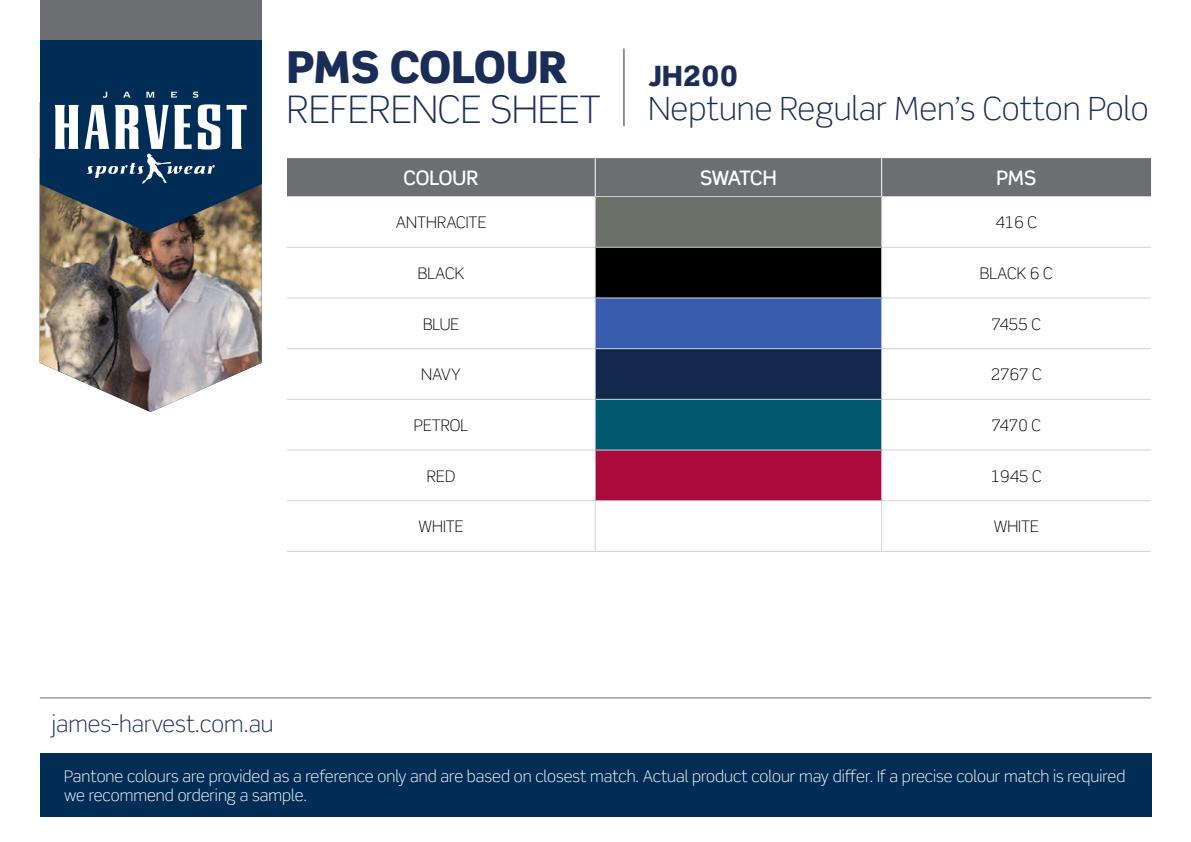
<style>
.page{position:relative;width:1191px;height:842px;background:#fff}
.page>*{position:absolute;margin:0;border:0;box-sizing:border-box;transform-origin:0 0}
.t1{font:900 44px "Scene Std";color:#1a2d57}
.t2{font:300 38px "Scene Std";color:#1a2d57}
.t3{font:300 32px "Scene Std";color:#1a2d57}
.t4{font:900 28px "Scene Std";color:#1a2d57}
.t5{font:300 22.6px "Scene Std";color:#1a2d57}
.t6{font:500 20px "Scene Std";letter-spacing:-.02em;color:#fff}
.t7{font:300 16px/19.2px "Scene Std";color:#fff}
.t8{font:300 16px "Scene Std";color:#000}
</style>
<div class="page">
<img style="left:40px;top:233px;width:221px;height:179px">
<div style="left:40px;top:0;width:221px;height:183px;background:#002d56"></div>
<svg style="left:40px;top:92px;width:221px;height:141px"></svg>
<div style="left:40px;top:0;width:221px;height:40px;background:#6d6e71"></div>
<hr style="left:623px;top:49px;width:1px;height:77px;background:#1a2d57">
<div style="left:287px;top:158px;width:864px;height:38px;background:#6d6e71"></div>
<div style="left:595px;top:197px;width:286px;height:50px;background:#6b7069"></div>
<div style="left:595px;top:247px;width:286px;height:51px;background:#000"></div>
<div style="left:595px;top:298px;width:286px;height:51px;background:#385cad"></div>
<div style="left:595px;top:349px;width:286px;height:50px;background:#12284c"></div>
<div style="left:595px;top:399px;width:286px;height:51px;background:#00586f"></div>
<div style="left:595px;top:450px;width:286px;height:51px;background:#ab0a3d"></div>
<hr style="left:287px;top:196px;width:308px;height:1px;background:#d1d3d4">
<hr style="left:595px;top:196px;width:286px;height:1px;background:#d1d3d4">
<hr style="left:595px;top:197px;width:1px;height:50px;background:#d1d3d4">
<hr style="left:881px;top:196px;width:270px;height:1px;background:#d1d3d4">
<hr style="left:881px;top:197px;width:1px;height:50px;background:#d1d3d4">
<hr style="left:287px;top:247px;width:308px;height:1px;background:#d1d3d4">
<hr style="left:595px;top:247px;width:286px;height:1px;background:#d1d3d4">
<hr style="left:595px;top:248px;width:1px;height:49px;background:#d1d3d4">
<hr style="left:881px;top:247px;width:270px;height:1px;background:#d1d3d4">
<hr style="left:881px;top:248px;width:1px;height:49px;background:#d1d3d4">
<hr style="left:287px;top:297px;width:308px;height:1px;background:#d1d3d4">
<hr style="left:595px;top:297px;width:286px;height:1px;background:#d1d3d4">
<hr style="left:595px;top:298px;width:1px;height:50px;background:#d1d3d4">
<hr style="left:881px;top:297px;width:270px;height:1px;background:#d1d3d4">
<hr style="left:881px;top:298px;width:1px;height:50px;background:#d1d3d4">
<hr style="left:287px;top:348px;width:308px;height:1px;background:#d1d3d4">
<hr style="left:595px;top:348px;width:286px;height:1px;background:#d1d3d4">
<hr style="left:595px;top:349px;width:1px;height:50px;background:#d1d3d4">
<hr style="left:881px;top:348px;width:270px;height:1px;background:#d1d3d4">
<hr style="left:881px;top:349px;width:1px;height:50px;background:#d1d3d4">
<hr style="left:287px;top:399px;width:308px;height:1px;background:#d1d3d4">
<hr style="left:595px;top:399px;width:286px;height:1px;background:#d1d3d4">
<hr style="left:595px;top:400px;width:1px;height:49px;background:#d1d3d4">
<hr style="left:881px;top:399px;width:270px;height:1px;background:#d1d3d4">
<hr style="left:881px;top:400px;width:1px;height:49px;background:#d1d3d4">
<hr style="left:287px;top:449px;width:308px;height:1px;background:#d1d3d4">
<hr style="left:595px;top:449px;width:286px;height:1px;background:#d1d3d4">
<hr style="left:595px;top:450px;width:1px;height:50px;background:#d1d3d4">
<hr style="left:881px;top:449px;width:270px;height:1px;background:#d1d3d4">
<hr style="left:881px;top:450px;width:1px;height:50px;background:#d1d3d4">
<hr style="left:287px;top:500px;width:308px;height:1px;background:#d1d3d4">
<hr style="left:595px;top:500px;width:286px;height:1px;background:#d1d3d4">
<hr style="left:595px;top:501px;width:1px;height:50px;background:#d1d3d4">
<hr style="left:881px;top:500px;width:270px;height:1px;background:#d1d3d4">
<hr style="left:881px;top:501px;width:1px;height:50px;background:#d1d3d4">
<hr style="left:287px;top:551px;width:308px;height:1px;background:#d1d3d4">
<hr style="left:595px;top:551px;width:286px;height:1px;background:#d1d3d4">
<hr style="left:881px;top:551px;width:270px;height:1px;background:#d1d3d4">
<hr style="left:595px;top:158px;width:1px;height:38px;background:#fff">
<hr style="left:881px;top:158px;width:1px;height:38px;background:#fff">
<hr style="left:40px;top:697px;width:1111px;height:1px;background:#6d6e71">
<div style="left:40px;top:753px;width:1111px;height:63px;background:#002d56"></div>
<h1 class="t1" style="left:287px;top:39px;width:282px">PMS COLOUR</h1>
<h2 class="t2" style="left:287px;top:86px;width:316px">REFERENCE SHEET</h2>
<h3 class="t4" style="left:648px;top:57px;width:91px">JH200</h3>
<h3 class="t3" style="left:648px;top:89px;width:501px">Neptune Regular Men’s Cotton Polo</h3>
<p class="t6" style="left:403px;top:165px;width:76px">COLOUR</p>
<p class="t6" style="left:700px;top:165px;width:78px">SWATCH</p>
<p class="t6" style="left:996px;top:165px;width:41px">PMS</p>
<p class="t8" style="left:396px;top:213px;width:92px">ANTHRACITE</p>
<p class="t8" style="left:995px;top:213px;width:43px">416 C</p>
<p class="t8" style="left:418px;top:263px;width:48px">BLACK</p>
<p class="t8" style="left:980px;top:263px;width:74px">BLACK 6 C</p>
<p class="t8" style="left:423px;top:314px;width:38px">BLUE</p>
<p class="t8" style="left:991px;top:314px;width:51px">7455 C</p>
<p class="t8" style="left:421px;top:365px;width:41px">NAVY</p>
<p class="t8" style="left:990px;top:365px;width:53px">2767 C</p>
<p class="t8" style="left:414px;top:415px;width:56px">PETROL</p>
<p class="t8" style="left:991px;top:415px;width:51px">7470 C</p>
<p class="t8" style="left:427px;top:466px;width:30px">RED</p>
<p class="t8" style="left:990px;top:466px;width:53px">1945 C</p>
<p class="t8" style="left:418px;top:517px;width:47px">WHITE</p>
<p class="t8" style="left:993px;top:517px;width:47px">WHITE</p>
<h3 class="t5" style="left:52px;top:710px;width:223px">james-harvest.com.au</h3>
<p class="t7" style="left:64px;top:766px;width:1062px">Pantone colours are provided as a reference only and are based on closest match. Actual product colour may differ. If a precise colour match is required we recommend ordering a sample.</p>
</div>
